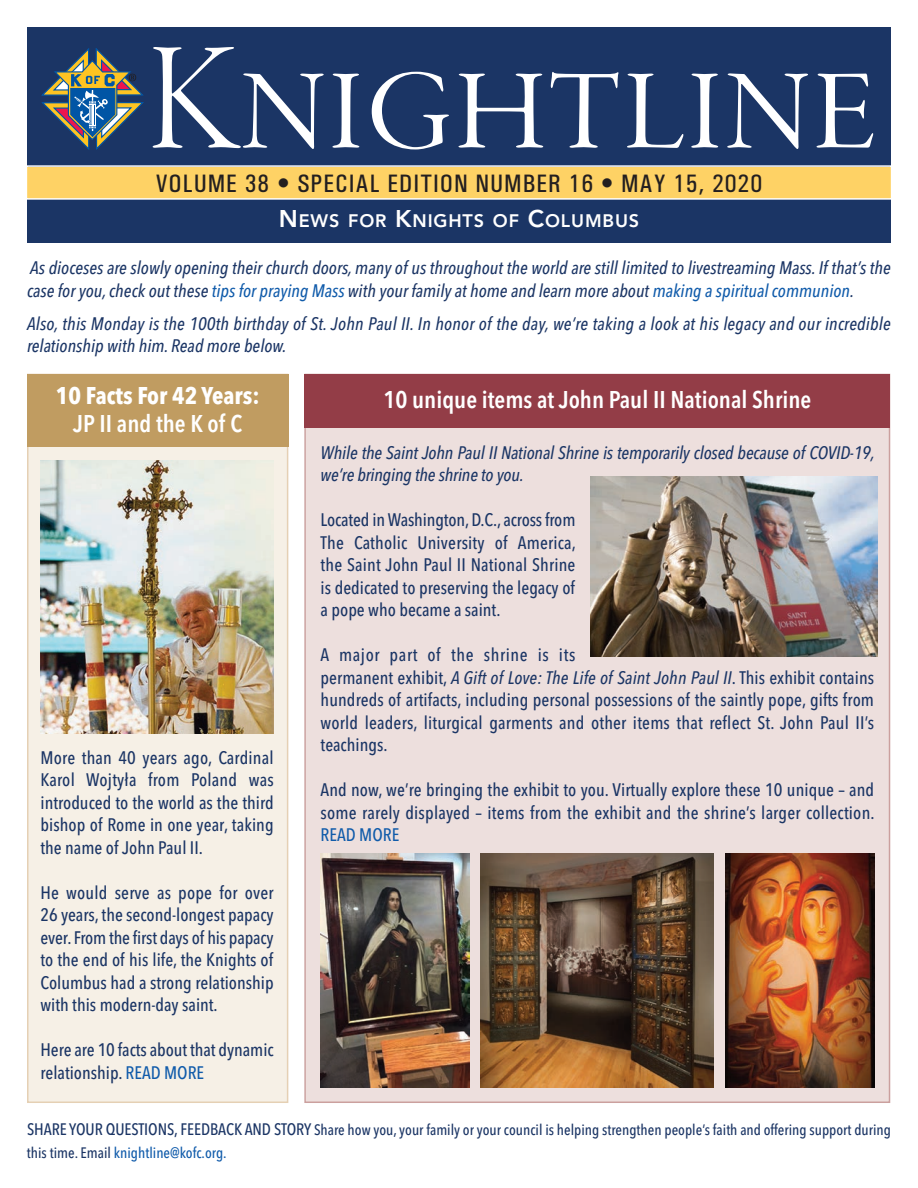
<style>
.page{position:relative;width:918px;height:1188px;background:#fff}
.page>*{position:absolute;margin:0;border:0;box-sizing:border-box;transform-origin:0 0}
.t1{font:157.5px "Garamond Premr Pro Lt Disp";color:#fff}
.t2{font:500 condensed 25.5px "Univers";letter-spacing:.04em;color:#231f20}
.t3{font:600 24px "Avenir Next Condensed";color:#fff}
.t4{font:700 24px "Avenir Next Condensed";color:#fff}
.t5{font:500 18px/22.5px "Avenir Next Condensed";letter-spacing:.005em;color:#1b3565;text-align:justify}
.t6{font:italic 500 18px/22.5px "Avenir Next Condensed";color:#1b3565}
.t7{font:800 18px "Avenir";letter-spacing:.045em;color:#fff}
.t8{font:500 18px "Avenir Next Condensed";color:#105baa}
.t9{font:500 15px/22.5px "Avenir Next Condensed";color:#1b3565}
.s1{font-size:24px}
.s2{color:#105baa}
.s3{font-style:italic}
.s4{font-size:16.5px}
</style>
<div class="page">
<div style="left:27px;top:27px;width:864px;height:216px;background:#1b3565"></div>
<div style="left:27px;top:167px;width:864px;height:31px;background:#fed265"></div>
<div style="left:26px;top:165px;width:866px;height:35px;border:2px solid #fff"></div>
<svg style="left:41px;top:48px;width:102px;height:102px"></svg>
<div style="left:28px;top:375px;width:259px;height:727px;background:#f6f0e6"></div>
<div style="left:27px;top:374px;width:261px;height:729px;border:2px solid #e5d0b4"></div>
<div style="left:27px;top:374px;width:261px;height:73px;background:#c09c61"></div>
<img style="left:40px;top:460px;width:233px;height:273px">
<div style="left:306px;top:375px;width:583px;height:727px;background:#eddfdd"></div>
<div style="left:304px;top:374px;width:586px;height:54px;background:#933d47"></div>
<img style="left:726px;top:854px;width:148px;height:233px">
<img style="left:590px;top:477px;width:287px;height:179px">
<img style="left:321px;top:854px;width:148px;height:233px">
<img style="left:481px;top:854px;width:233px;height:233px">
<h1 class="t1" style="left:146px;top:38px;width:733px">Knightline</h1>
<h2 class="t2" style="left:156px;top:168px;width:608px">VOLUME 38 • SPECIAL EDITION NUMBER 16 • MAY 15, 2020</h2>
<p class="t7" style="left:279px;top:207px;width:362px"><span class="s1">N</span>EWS FOR <span class="s1">K</span>NIGHTS OF <span class="s1">C</span>OLUMBUS</p>
<p class="t6" style="left:27px;top:256px;width:865px">As dioceses are slowly opening their church doors, many of us throughout the world are still limited to livestreaming Mass. If that’s the case for you, check out these <span class="s2">tips for praying Mass</span> with your family at home and learn more about <span class="s2">making a spiritual communion</span>.</p>
<p class="t6" style="left:27px;top:312px;width:865px">Also, this Monday is the 100th birthday of St. John Paul II. In honor of the day, we’re taking a look at his legacy and our incredible relationship with him. Read more below.</p>
<h3 class="t3" style="left:384px;top:379px;width:429px">10 unique items at John Paul II National Shrine</h3>
<p class="t6" style="left:321px;top:441px;width:556px">While the Saint John Paul II National Shrine is temporarily closed because of COVID-19, we’re bringing the shrine to you.</p>
<p class="t5" style="left:321px;top:509px;width:257px">Located in Washington, D.C., across from The Catholic University of America, the Saint John Paul II National Shrine is dedicated to preserving the legacy of a pope who became a saint.</p>
<p class="t5" style="left:321px;top:644px;width:555px;text-align:left">A major part of the shrine is its<br>permanent exhibit, <span class="s3">A Gift of Love: The Life of Saint John Paul II</span>. This exhibit contains hundreds of artifacts, including personal possessions of the saintly pope, gifts from world leaders, liturgical garments and other items that reflect St. John Paul II’s teachings.</p>
<p class="t5" style="left:321px;top:779px;width:556px">And now, we’re bringing the exhibit to you. Virtually explore these 10 unique – and some rarely displayed – items from the exhibit and the shrine’s larger collection.</p>
<p class="t8" style="left:321px;top:824px;width:80px">READ MORE</p>
<h3 class="t4" style="left:56px;top:380px;width:205px">10 Facts For 42 Years:</h3>
<h3 class="t3" style="left:73px;top:403px;width:171px">JP II and the K of C</h3>
<p class="t5" style="left:40px;top:746px;width:235px">More than 40 years ago, Cardinal Karol Wojtyła from Poland was introduced to the world as the third bishop of Rome in one year, taking the name of John Paul II.</p>
<p class="t5" style="left:40px;top:881px;width:235px">He would serve as pope for over 26 years, the second-longest papacy ever. From the first days of his papacy to the end of his life, the Knights of Columbus had a strong relationship with this modern-day saint.</p>
<p class="t5" style="left:40px;top:1038px;width:235px">Here are 10 facts about that dynamic relationship. <span class="s2">READ MORE</span></p>
<p class="t9" style="left:27px;top:1118px;width:866px"><span class="s4">SHARE YOUR QUESTIONS, FEEDBACK AND STORY</span> Share how you, your family or your council is helping strengthen people’s faith and offering support during this time. Email <span class="s2">knightline@kofc.org.</span></p>
</div>
